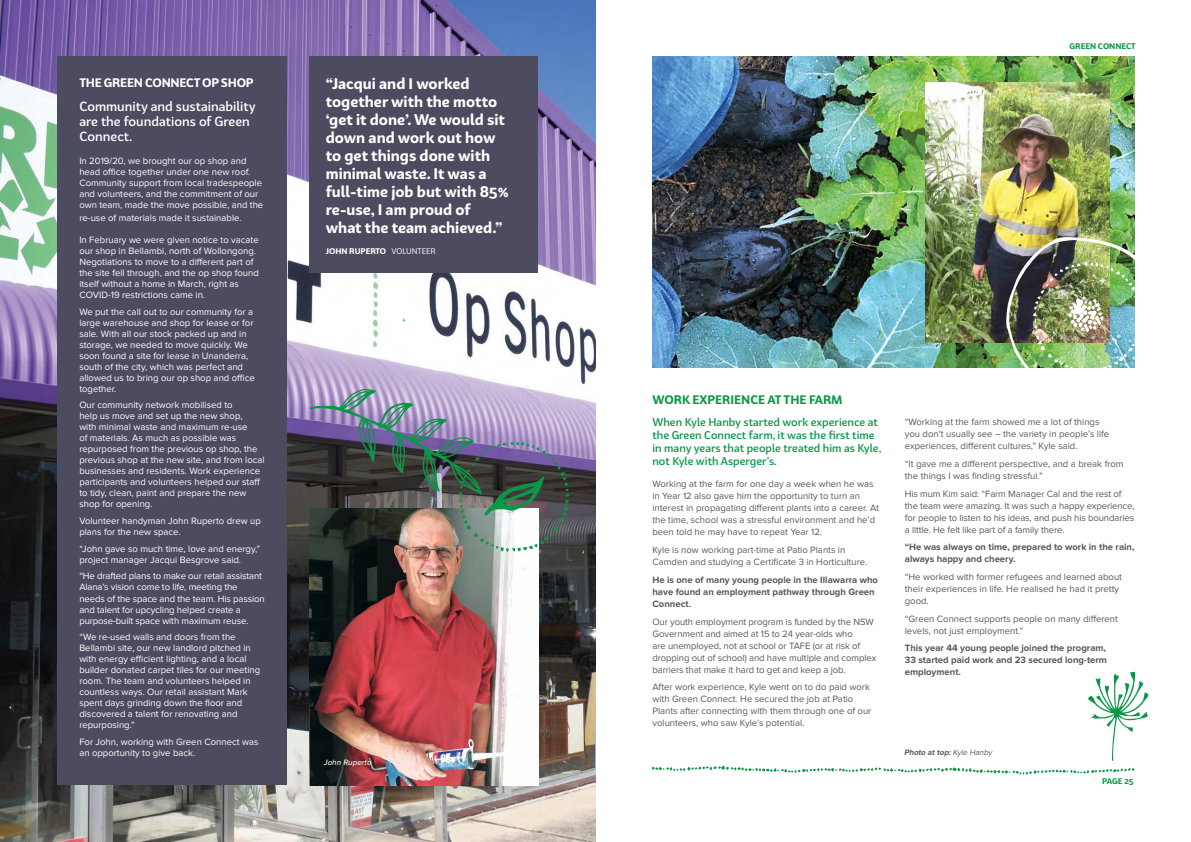
<style>
.page{position:relative;width:1191px;height:842px;background:#fff}
.page>*{position:absolute;margin:0;border:0;box-sizing:border-box;transform-origin:0 0}
.t1{font:700 15px/18px "Bw Surco";color:#fff}
.t2{font:500 13px/15px "Bw Surco";color:#fff}
.t3{font:700 12px "Bw Surco";color:#0b9748}
.t4{font:700 12px "Bw Surco";letter-spacing:-.02em;color:#fff}
.t5{font:500 11px/13px "Bw Surco";color:#0b9748}
.t6{font:9.5px/11px "Proxima Nova";color:#fff}
.t7{font:9.5px/12px "Proxima Nova";color:#58595b}
.t8{font:700 9.5px/12px "Proxima Nova";color:#58595b}
.t9{font:700 8px "Bw Surco";color:#fff}
.t10{font:italic 700 8px "Proxima Nova";color:#58595b}
.t11{font:700 8px "Bw Surco";color:#0b9748}
.t12{font:italic 500 8px "Proxima Nova";color:#fff}
.s1{font-weight:400}
</style>
<div class="page">
<img style="left:0;top:0;width:595px;height:842px">
<img style="left:309px;top:552px;width:230px;height:233px">
<div style="left:57px;top:57px;width:229px;height:728px;background:#4c4b60"></div>
<div style="left:309px;top:57px;width:228px;height:216px;background:#4c4b60"></div>
<div style="left:316px;top:750px;width:64px;height:24px;background:#000;opacity:.75"></div>
<img style="left:309px;top:389px;width:260px;height:163px">
<svg style="left:652px;top:672px;width:496px;height:102px"></svg>
<img style="left:652px;top:57px;width:482px;height:311px">
<img style="left:925px;top:82px;width:184px;height:260px">
<img style="left:1006px;top:237px;width:129px;height:131px">
<p class="t4" style="left:79px;top:74px;width:176px">THE GREEN CONNECT OP SHOP</p>
<h2 class="t2" style="left:79px;top:98px;width:178px">Community and sustainability are the foundations of Green<br>Connect.</h2>
<p class="t6" style="left:79px;top:156px;width:185px">In 2019/20, we brought our op shop and head office together under one new roof.<br>Community support from local tradespeople and volunteers, and the commitment of our own team, made the move possible, and the</p>
<p class="t6" style="left:79px;top:213px;width:164px">re-use of materials made it sustainable.</p>
<p class="t6" style="left:79px;top:235px;width:181px">In February we were given notice to vacate our shop in Bellambi, north of Wollongong.<br>Negotiations to move to a different part of the site fell through, and the op shop found itself without a home in March, right as COVID-19 restrictions came in.</p>
<p class="t6" style="left:79px;top:306px;width:177px">We put the call out to our community for a large warehouse and shop for lease or for sale. With all our stock packed up and in storage, we needed to move quickly. We soon found a site for lease in Unanderra, south of the city, which was perfect and allowed us to bring our op shop and office together.</p>
<p class="t6" style="left:79px;top:400px;width:187px">Our community network mobilised to<br>help us move and set up the new shop,<br>with minimal waste and maximum re-use<br>of materials. As much as possible was repurposed from the previous op shop, the previous shop at the new site, and from local businesses and residents. Work experience participants and volunteers helped our staff to tidy, clean, paint and prepare the new shop for opening.</p>
<p class="t6" style="left:79px;top:516px;width:183px">Volunteer handyman John Ruperto drew up plans for the new space.</p>
<p class="t6" style="left:79px;top:543px;width:182px">“John gave so much time, love and energy,” project manager Jacqui Besgrove said.</p>
<p class="t6" style="left:79px;top:571px;width:187px">“He drafted plans to make our retail assistant Alana’s vision come to life, meeting the needs of the space and the team. His passion and talent for upcycling helped create a purpose-built space with maximum reuse.</p>
<p class="t6" style="left:79px;top:632px;width:182px">“We re-used walls and doors from the Bellambi site, our new landlord pitched in with energy efficient lighting, and a local builder donated carpet tiles for our meeting room. The team and volunteers helped in countless ways. Our retail assistant Mark spent days grinding down the floor and discovered a talent for renovating and repurposing.”</p>
<p class="t6" style="left:79px;top:736px;width:181px">For John, working with Green Connect was an opportunity to give back.</p>
<h1 class="t1" style="left:326px;top:73px;width:184px">“Jacqui and I worked together with the motto ‘get it done’. We would sit down and work out how to get things done with minimal waste. It was a full-time job but with 85% re-use, I am proud of what the team achieved.”</h1>
<p class="t9" style="left:326px;top:246px;width:111px">JOHN RUPERTO <span class="s1">VOLUNTEER</span></p>
<p class="t12" style="left:323px;top:756px;width:51px">John Ruperto</p>
<p class="t11" style="left:1069px;top:40px;width:68px">GREEN CONNECT</p>
<p class="t3" style="left:652px;top:392px;width:192px">WORK EXPERIENCE AT THE FARM</p>
<p class="t5" style="left:652px;top:415px;width:230px">When Kyle Hanby started work experience at the Green Connect farm, it was the first time in many years that people treated him as Kyle, not Kyle with Asperger’s.</p>
<p class="t7" style="left:652px;top:478px;width:228px">Working at the farm for one day a week when he was in Year 12 also gave him the opportunity to turn an interest in propagating different plants into a career. At the time, school was a stressful environment and he’d been told he may have to repeat Year 12.</p>
<p class="t7" style="left:652px;top:544px;width:216px">Kyle is now working part-time at Patio Plants in<br>Camden and studying a Certificate 3 in Horticulture.</p>
<p class="t8" style="left:652px;top:574px;width:227px">He is one of many young people in the Illawarra who have found an employment pathway through Green<br>Connect.</p>
<p class="t7" style="left:652px;top:615px;width:225px">Our youth employment program is funded by the NSW Government and aimed at 15 to 24 year-olds who<br>are unemployed, not at school or TAFE (or at risk of dropping out of school) and have multiple and complex barriers that make it hard to get and keep a job.</p>
<p class="t7" style="left:652px;top:681px;width:220px">After work experience, Kyle went on to do paid work with Green Connect. He secured the job at Patio Plants after connecting with them through one of our volunteers, who saw Kyle’s potential.</p>
<p class="t7" style="left:905px;top:416px;width:206px">“Working at the farm showed me a lot of things you don’t usually see – the variety in people’s life experiences, different cultures,” Kyle said.</p>
<p class="t7" style="left:905px;top:458px;width:220px">“It gave me a different perspective, and a break from the things I was finding stressful.”</p>
<p class="t7" style="left:905px;top:488px;width:231px">His mum Kim said: “Farm Manager Cal and the rest of the team were amazing. It was such a happy experience, for people to listen to his ideas, and push his boundaries a little. He felt like part of a family there.</p>
<p class="t8" style="left:905px;top:541px;width:231px">“He was always on time, prepared to work in the rain, always happy and cheery.</p>
<p class="t7" style="left:905px;top:571px;width:219px">“He worked with former refugees and learned about their experiences in life. He realised he had it pretty good.</p>
<p class="t7" style="left:905px;top:613px;width:215px">“Green Connect supports people on many different levels, not just employment.”</p>
<p class="t8" style="left:905px;top:642px;width:204px;text-align:justify">This year 44 young people joined the program, 33 started paid work and 23 secured long-term employment.</p>
<p class="t10" style="left:904px;top:747px;width:91px">Photo attop: <span class="s1">Kyle Hanby</span></p>
<p class="t11" style="left:1102px;top:775px;width:33px">PAGE 25</p>
</div>
